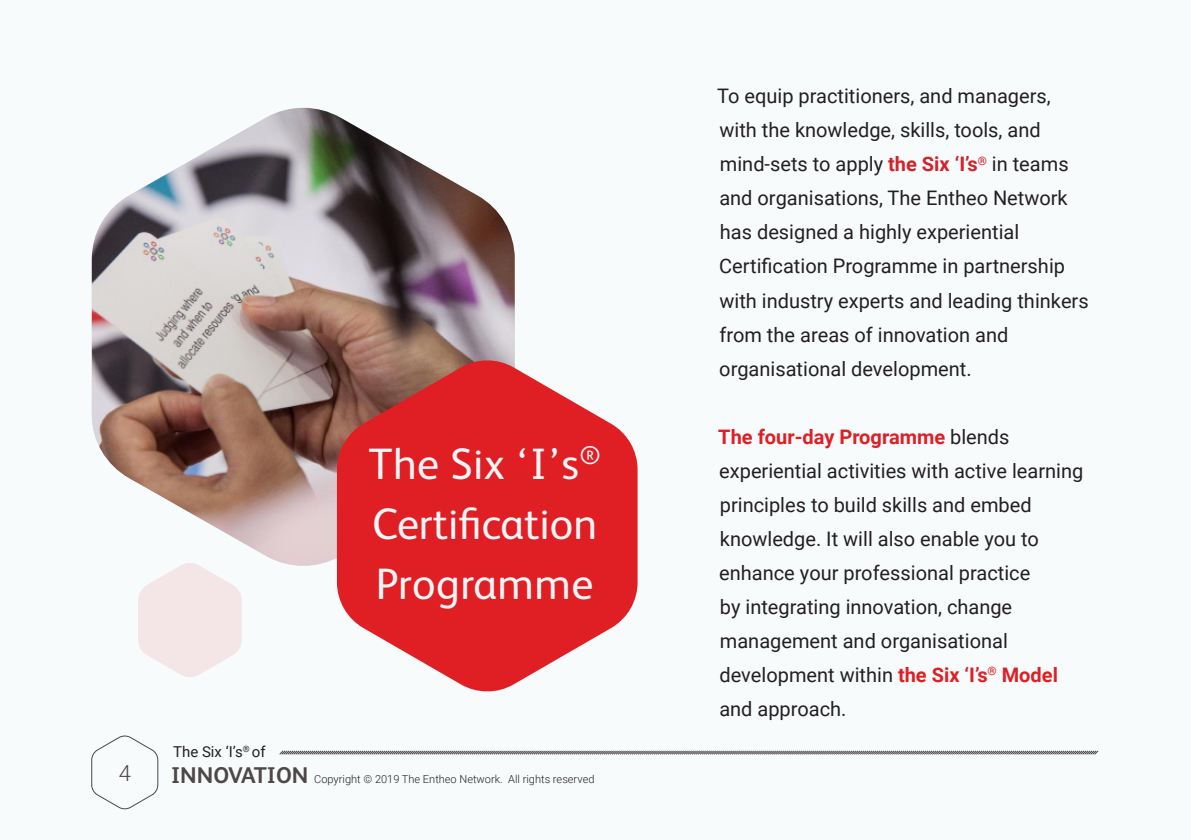
<style>
.page{position:relative;width:1191px;height:840px;background:#fff}
.page>*{position:absolute;margin:0;border:0;box-sizing:border-box;transform-origin:0 0}
.Tile_Section{font:44px/60px "FS Albert";color:#f5f5f6}
.t1{font:300 22px "Roboto";color:#4d4745}
.Descreption{font:20px/34px "Roboto";color:#231f20}
.t2{font:15px "Roboto";color:#231f20}
.t3{font:300 11px "Roboto";color:#231f20}
.s1{font-family:"FS Albert";font-weight:700;font-size:22.8px;color:#4d4745}
.s2{font-weight:700;color:#d1232a}
.s3{font-weight:700;color:#e01f25}
</style>
<div class="page">
<div style="left:0;top:0;width:1191px;height:839px;background:#f8fbfc"></div>
<img style="left:92px;top:108px;width:423px;height:460px">
<svg style="left:138px;top:561px;width:104px;height:116px"></svg>
<svg style="left:337px;top:358px;width:300px;height:334px;fill:#e01f25"></svg>
<svg style="left:91px;top:735px;width:68px;height:75px"></svg>
<svg style="left:279px;top:750px;width:820px;height:5px;background:#a3a2a2"></svg>
<p class="Tile_Section" style="left:368px;top:433px;width:234px">The Six ‘I’s<sup>®</sup></p>
<p class="Tile_Section" style="left:372px;top:493px;width:226px">Certification<br>Programme</p>
<p class="t1" style="left:119px;top:757px;width:14px">4</p>
<p class="t2" style="left:173px;top:740px;width:94px">The Six ‘I’s<sup>®</sup> of</p>
<p class="t3" style="left:171px;top:770px;width:425px"><span class="s1">INNOVATION</span> Copyright © 2019 The Entheo Network. All rights reserved</p>
<p class="Descreption" style="left:717px;top:78px;width:373px">To equip practitioners, and managers, with the knowledge, skills, tools, and mind-sets to apply <span class="s2">the Six ‘I’s</span><sup>®</sup> in teams and organisations, The Entheo Network has designed a highly experiential Certification Programme in partnership with industry experts and leading thinkers from the areas of innovation and organisational development.</p>
<p class="Descreption" style="left:718px;top:418px;width:366px"><span class="s3">The four-day Programme</span> blends experiential activities with active learning principles to build skills and embed knowledge. It will also enable you to enhance your professional practice<br>by integrating innovation, change management and organisational development within <span class="s3">the Six ‘I’s</span><sup>®</sup> <span class="s3">Model </span>and approach.</p>
</div>
